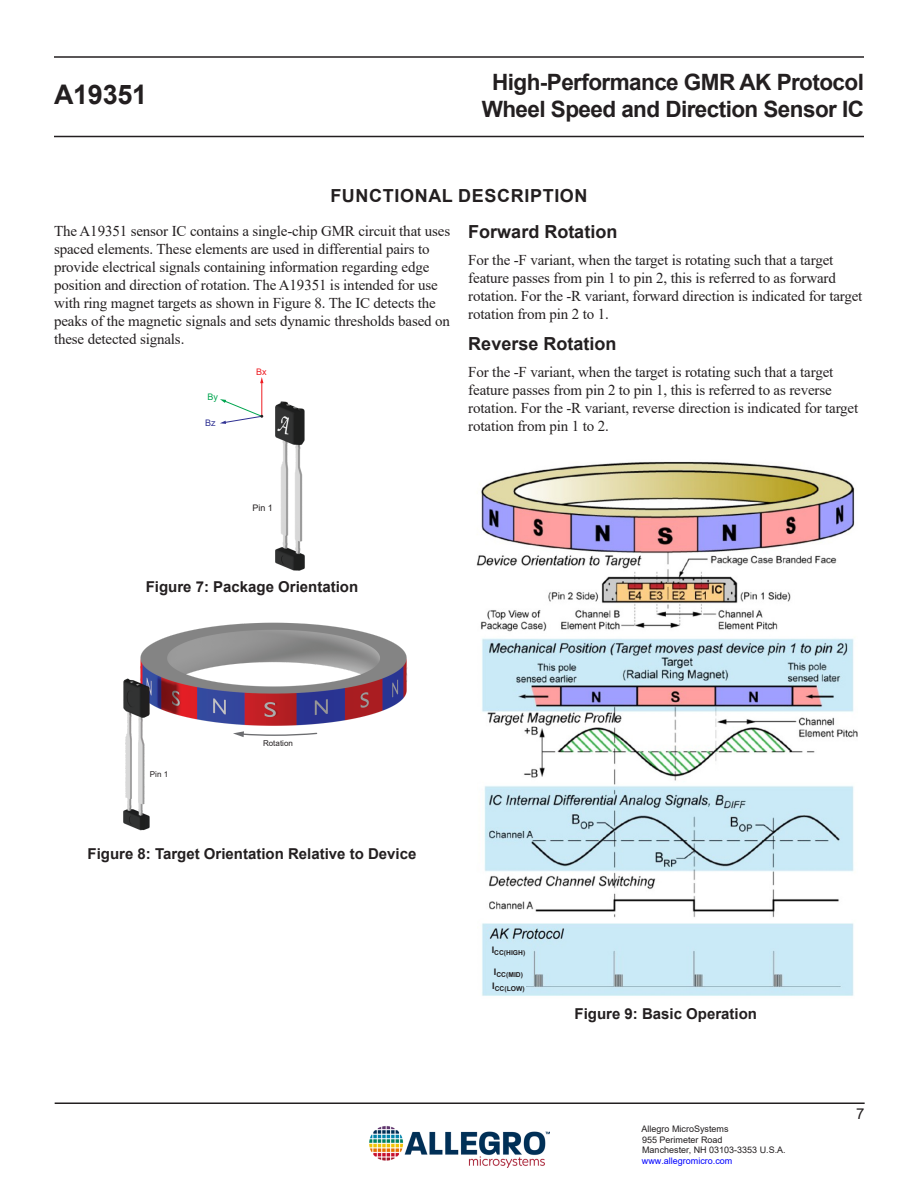
<style>
.page{position:relative;width:918px;height:1188px;background:#fff}
.page>*{position:absolute;margin:0;border:0;box-sizing:border-box;transform-origin:0 0}
.t1{font:700 27px "Arial";letter-spacing:-.01em;color:#231f20}
.t2{font:700 22.5px/27px "Arial";letter-spacing:-.025em;color:#231f20;text-align:center}
.Heading_2{font:700 18px "Arial";color:#231f20}
.Heading_1{font:700 18px "Arial";letter-spacing:.035em;color:#231f20}
.Normal_-_Follow_Page{font:15px/18px "Times New Roman";letter-spacing:-.01em;color:#231f20}
.t3{font:700 15px "Arial";color:#231f20}
.t4{font:15px "Arial";color:#231f20}
.t5{font:9px/10.8px "Arial";color:#231f20}
.t6{font:9px "Arial";color:#00f}
.t7{font:9px "Arial";color:#ee1d23}
.t8{font:9px "Arial";color:#2e3092}
.t9{font:9px "Arial";color:#00a54f}
.t10{font:8.1px "Arial";color:#231f20}
.Figure_Title{font:700 6.75px "Arial";color:#231f20}
</style>
<div class="page">
<hr style="left:55px;top:1102px;width:810px;height:2px;background:#231f20">
<hr style="left:54px;top:136px;width:810px;height:1px;background:#231f20">
<hr style="left:54px;top:56px;width:810px;height:2px;background:#231f20">
<img style="left:370px;top:1126px;width:180px;height:42px">
<img style="left:260px;top:382px;width:45px;height:189px">
<hr style="left:261px;top:382px;width:1px;height:34px;background:#ee1d23">
<svg style="left:260px;top:377px;width:3px;height:6px"></svg>
<svg style="left:220px;top:399px;width:43px;height:25px"></svg>
<img style="left:123px;top:622px;width:285px;height:209px">
<svg style="left:233px;top:731px;width:85px;height:6px"></svg>
<img style="left:476px;top:461px;width:382px;height:535px">
<div style="left:492px;top:944px;width:33px;height:11px;background:#caeaf7"></div>
<div style="left:492px;top:966px;width:33px;height:11px;background:#caeaf7"></div>
<div style="left:492px;top:980px;width:33px;height:11px;background:#caeaf7"></div>
<h1 class="t1" style="left:54px;top:76px;width:95px">A19351</h1>
<h2 class="t2" style="left:482px;top:69px;width:384px">High-Performance GMR AK Protocol<br>Wheel Speed and Direction Sensor IC</h2>
<p class="Heading_1" style="left:330px;top:183px;width:259px">FUNCTIONAL DESCRIPTION</p>
<p class="Normal_-_Follow_Page" style="left:54px;top:221px;width:398px">The A19351 sensor IC contains a single-chip GMR circuit that uses spaced elements. These elements are used in differential pairs to provide electrical signals containing information regarding edge position and direction of rotation. The A19351 is intended for use with ring magnet targets as shown in Figure 8. The IC detects the peaks of the magnetic signals and sets dynamic thresholds based on these detected signals.</p>
<p class="Heading_2" style="left:468px;top:219px;width:151px">Forward Rotation</p>
<p class="Normal_-_Follow_Page" style="left:468px;top:251px;width:396px">For the -F variant, when the target is rotating such that a target feature passes from pin 1 to pin 2, this is referred to as forward rotation. For the -R variant, forward direction is indicated for target rotation from pin 2 to 1.</p>
<p class="Heading_2" style="left:468px;top:331px;width:150px">Reverse Rotation</p>
<p class="Normal_-_Follow_Page" style="left:468px;top:362px;width:391px">For the -F variant, when the target is rotating such that a target feature passes from pin 2 to pin 1, this is referred to as reverse rotation. For the -R variant, reverse direction is indicated for target rotation from pin 1 to 2.</p>
<p class="t7" style="left:256px;top:365px;width:12px">Bx</p>
<p class="t9" style="left:208px;top:390px;width:12px">By</p>
<p class="t8" style="left:205px;top:416px;width:12px">Bz</p>
<p class="t5" style="left:252px;top:503px;width:22px">Pin 1</p>
<p class="t3" style="left:146px;top:576px;width:214px">Figure 7: Package Orientation</p>
<p class="t10" style="left:150px;top:768px;width:20px">Pin 1</p>
<p class="t10" style="left:263px;top:737px;width:31px">Rotation</p>
<p class="t3" style="left:88px;top:843px;width:330px">Figure 8: Target Orientation Relative to Device</p>
<p class="Figure_Title" style="left:492px;top:948px;width:35px"><sup>I</sup>CC(HIGH)</p>
<p class="Figure_Title" style="left:494px;top:970px;width:31px"><sup>I</sup>CC(MID)</p>
<p class="Figure_Title" style="left:492px;top:984px;width:34px"><sup>I</sup>CC(LOW)</p>
<p class="t3" style="left:575px;top:1004px;width:184px">Figure 9: Basic Operation</p>
<p class="t5" style="left:642px;top:1123px;width:146px">Allegro MicroSystems<br>955 Perimeter Road<br>Manchester, NH 03103-3353 U.S.A.</p>
<p class="t6" style="left:642px;top:1155px;width:92px">www.allegromicro.com</p>
<p class="t4" style="left:856px;top:1103px;width:10px">7</p>
</div>
